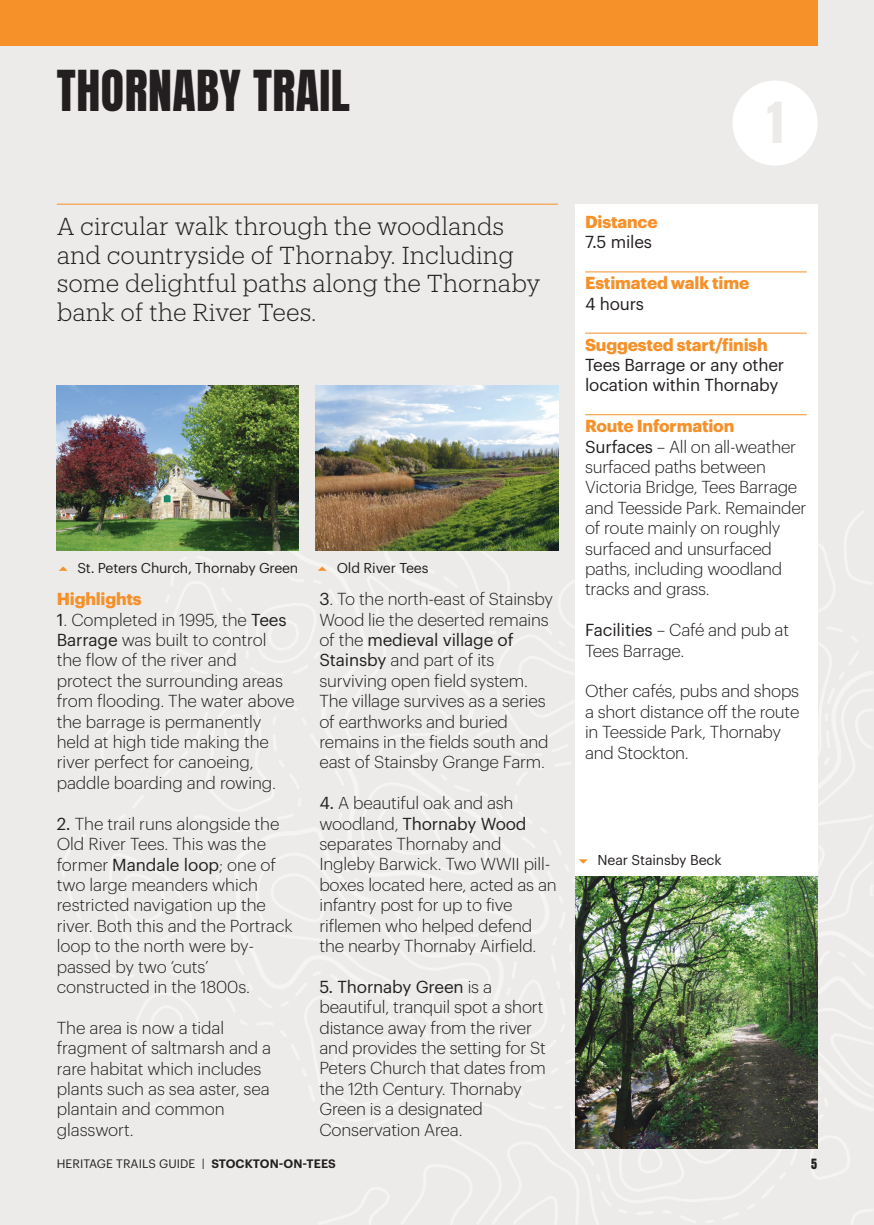
<style>
.page{position:relative;width:874px;height:1225px;background:#fff}
.page>*{position:absolute;margin:0;border:0;box-sizing:border-box;transform-origin:0 0}
.t1{font:48px "Anton";letter-spacing:.01em;color:#231f20}
.t2{font:48px "Anton";color:#ecebe9}
.t3{font:300 24px/28.8px "Produkt";color:#231f20}
.t4{font:300 17px/20.4px "Graphik";letter-spacing:-.01em;color:#231f20}
.t5{font:17px/20.4px "Graphik";letter-spacing:-.01em;color:#231f20}
.t6{font:700 17px "Graphik";letter-spacing:-.01em;color:#f69029}
.t7{font:14px "Graphik";letter-spacing:-.015em;color:#231f20}
.t8{font:12px "Graphik";letter-spacing:.005em;color:#231f20}
.t9{font:12px "Anton";color:#231f20}
.s1{font-weight:400}
.s2{font-weight:700;color:#f69029}
.s3{font-weight:600}
</style>
<div class="page">
<div style="left:17px;top:0;width:856px;height:1225px;background:#ecebe9"></div>
<hr style="left:57px;top:204px;width:500px;height:1px;background:#f69029">
<div style="left:732px;top:81px;width:85px;height:85px;background:#fff;border-radius:50%"></div>
<div style="left:574px;top:204px;width:242px;height:925px;background:#fff"></div>
<hr style="left:584px;top:271px;width:222px;height:1px;background:#f69029">
<hr style="left:584px;top:333px;width:222px;height:1px;background:#f69029">
<hr style="left:584px;top:414px;width:222px;height:1px;background:#f69029">
<img style="left:57px;top:386px;width:242px;height:164px">
<img style="left:316px;top:386px;width:241px;height:164px">
<div style="left:0;top:0;width:17px;height:1225px;background:#ecebe9"></div>
<div style="left:17px;top:0;width:800px;height:45px;background:#f69029"></div>
<img style="left:574px;top:876px;width:242px;height:272px">
<div style="left:0;top:0;width:17px;height:45px;background:#f69029"></div>
<h1 class="t1" style="left:57px;top:70px;width:294px">THORNABY TRAIL</h1>
<h2 class="t3" style="left:57px;top:213px;width:485px">A circular walk through the woodlands and countryside of Thornaby. Including some delightful paths along the Thornaby bank of the River Tees.</h2>
<p class="t7" style="left:77px;top:562px;width:222px">St. Peters Church, Thornaby Green</p>
<p class="t7" style="left:336px;top:562px;width:93px">Old River Tees</p>
<p class="t6" style="left:57px;top:592px;width:86px">Highlights</p>
<p class="t4" style="left:57px;top:610px;width:239px"><span class="s1">1</span>. Completed in 1995, the <span class="s1">Tees<br>Barrage</span> was built to control the flow of the river and protect the surrounding areas from flooding. The water above the barrage is permanently held at high tide making the river perfect for canoeing, paddle boarding and rowing.</p>
<p class="t4" style="left:57px;top:814px;width:237px"><span class="s1">2.</span> The trail runs alongside the<br>Old River Tees. This was the former <span class="s1">Mandale loop</span>; one of two large meanders which restricted navigation up the river. Both this and the Portrack loop to the north were by&shy;passed by two ‘cuts’ constructed in the 1800s.</p>
<p class="t4" style="left:57px;top:1018px;width:216px">The area is now a tidal fragment of saltmarsh and a rare habitat which includes plants such as sea aster, sea plantain and common glasswort.</p>
<p class="t4" style="left:319px;top:590px;width:235px"><span class="s1">3</span>. To the north-east of Stainsby<br>Wood lie the deserted remains of the <span class="s1">medieval village of<br>Stainsby</span> and part of its surviving open field system.<br>The village survives as a series of earthworks and buried remains in the fields south and east of Stainsby Grange Farm.</p>
<p class="t4" style="left:319px;top:794px;width:239px"><span class="s1">4.</span> A beautiful oak and ash woodland, <span class="s1">Thornaby Wood </span>separates Thornaby and<br>Ingleby Barwick. Two WWII pill&shy;boxes located here, acted as an infantry post for up to five riflemen who helped defend the nearby Thornaby Airfield.</p>
<p class="t4" style="left:319px;top:977px;width:228px"><span class="s1">5. Thornaby Green</span> is a beautiful, tranquil spot a short distance away from the river and provides the setting for St<br>Peters Church that dates from the 12th Century. Thornaby<br>Green is a designated<br>Conservation Area.</p>
<h1 class="t2" style="left:766px;top:101px;width:17px">1</h1>
<p class="t6" style="left:584px;top:215px;width:74px">Distance</p>
<p class="t5" style="left:584px;top:233px;width:68px">7.5 miles</p>
<p class="t6" style="left:584px;top:276px;width:166px">Estimated walk time</p>
<p class="t5" style="left:584px;top:294px;width:60px">4 hours</p>
<p class="t6" style="left:584px;top:337px;width:184px">Suggested start/finish</p>
<p class="t5" style="left:584px;top:355px;width:200px">Tees Barrage or any other location within Thornaby</p>
<p class="t4" style="left:584px;top:417px;width:223px"><span class="s2">Route Information<br></span><span class="s1">Surfaces</span> – All on all-weather surfaced paths between<br>Victoria Bridge, Tees Barrage and Teesside Park. Remainder of route mainly on roughly surfaced and unsurfaced paths, including woodland tracks and grass.</p>
<p class="t4" style="left:584px;top:621px;width:205px"><span class="s1">Facilities</span> – Café and pub at<br>Tees Barrage.</p>
<p class="t4" style="left:584px;top:682px;width:216px">Other cafés, pubs and shops a short distance off the route in Teesside Park, Thornaby and Stockton.</p>
<p class="t7" style="left:597px;top:854px;width:125px">Near Stainsby Beck</p>
<p class="t8" style="left:57px;top:1158px;width:280px">HERITAGE TRAILS GUIDE | <span class="s3">STOCKTON-ON-TEES</span></p>
<p class="t9" style="left:810px;top:1158px;width:7px">5</p>
</div>
